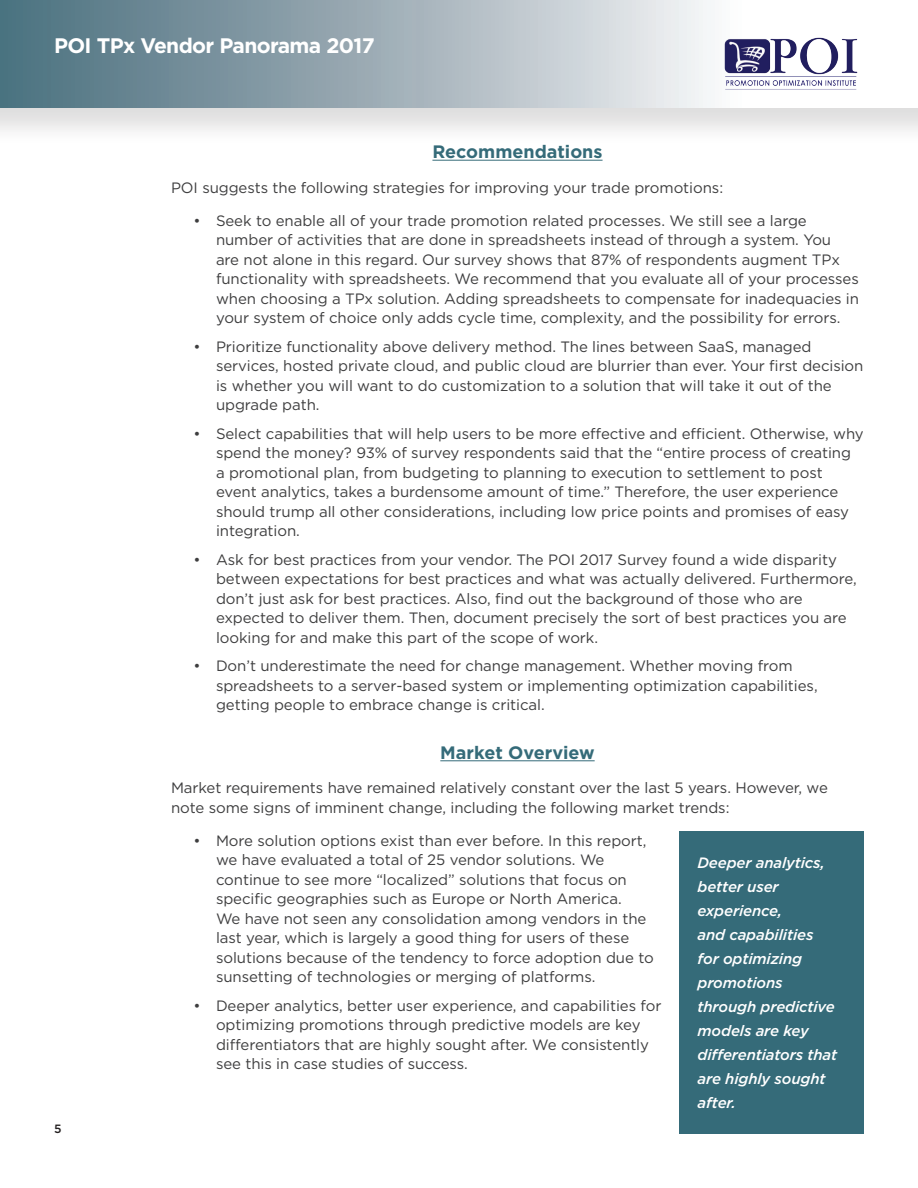
<style>
.page{position:relative;width:918px;height:1188px;background:#fff}
.page>*{position:absolute;margin:0;border:0;box-sizing:border-box;transform-origin:0 0}
.t1{font:700 21px "Gotham";letter-spacing:-.03em;color:#fff}
.Subhead{font:700 18px "Gotham";color:#356b79}
.Body_Text{font:15px/19.5px "Gotham";letter-spacing:-.005em;color:#3e3e3f}
.Callout{font:italic 500 15px/24px "Gotham";letter-spacing:-.01em;color:#fff}
.t2{font:500 12px "Gotham";color:#231f20}
</style>
<div class="page">
<div style="left:0;top:0;width:918px;height:146px;background:#231f20;opacity:.15"></div>
<div style="left:0;top:0;width:918px;height:108px;background:linear-gradient(to right,#4b6d7c,#fff)"></div>
<img style="left:720px;top:36px;width:144px;height:56px">
<hr style="left:432px;top:160px;width:171px;height:1px;background:#356b79">
<hr style="left:440px;top:760px;width:155px;height:1px;background:#356b79">
<div style="left:680px;top:832px;width:184px;height:302px;background:#356b79"></div>
<h1 class="t1" style="left:54px;top:31px;width:322px">POI TPx Vendor Panorama 2017</h1>
<p class="t2" style="left:54px;top:1121px;width:9px">5</p>
<p class="Subhead" style="left:432px;top:140px;width:172px">Recommendations</p>
<p class="Body_Text" style="left:171px;top:178px;width:554px">POI suggests the following strategies for improving your trade promotions:</p>
<p class="Body_Text" style="left:216px;top:211px;width:645px;text-indent:-22px">• Seek to enable all of your trade promotion related processes. We still see a large number of activities that are done in spreadsheets instead of through a system. You<br>are not alone in this regard. Our survey shows that 87% of respondents augment TPx functionality with spreadsheets. We recommend that you evaluate all of your processes when choosing a TPx solution. Adding spreadsheets to compensate for inadequacies in your system of choice only adds cycle time, complexity, and the possibility for errors.</p>
<p class="Body_Text" style="left:216px;top:337px;width:649px;text-indent:-22px">• Prioritize functionality above delivery method. The lines between SaaS, managed services, hosted private cloud, and public cloud are blurrier than ever. Your first decision is whether you will want to do customization to a solution that will take it out of the upgrade path.</p>
<p class="Body_Text" style="left:216px;top:424px;width:649px;text-indent:-22px">• Select capabilities that will help users to be more effective and efficient. Otherwise, why spend the money? 93% of survey respondents said that the “entire process of creating<br>a promotional plan, from budgeting to planning to execution to settlement to post event analytics, takes a burdensome amount of time.” Therefore, the user experience should trump all other considerations, including low price points and promises of easy integration.</p>
<p class="Body_Text" style="left:216px;top:550px;width:642px;text-indent:-22px">• Ask for best practices from your vendor. The POI 2017 Survey found a wide disparity between expectations for best practices and what was actually delivered. Furthermore, don’t just ask for best practices. Also, find out the background of those who are expected to deliver them. Then, document precisely the sort of best practices you are looking for and make this part of the scope of work.</p>
<p class="Body_Text" style="left:216px;top:656px;width:603px;text-indent:-22px">• Don’t underestimate the need for change management. Whether moving from spreadsheets to a server-based system or implementing optimization capabilities, getting people to embrace change is critical.</p>
<p class="Subhead" style="left:440px;top:741px;width:156px">Market Overview</p>
<p class="Body_Text" style="left:171px;top:778px;width:658px">Market requirements have remained relatively constant over the last 5 years. However, we note some signs of imminent change, including the following market trends:</p>
<p class="Body_Text" style="left:216px;top:831px;width:439px;text-indent:-22px">• More solution options exist than ever before. In this report, we have evaluated a total of 25 vendor solutions. We continue to see more “localized” solutions that focus on specific geographies such as Europe or North America.<br>We have not seen any consolidation among vendors in the last year, which is largely a good thing for users of these solutions because of the tendency to force adoption due to sunsetting of technologies or merging of platforms.</p>
<p class="Body_Text" style="left:216px;top:996px;width:447px;text-indent:-22px">• Deeper analytics, better user experience, and capabilities for optimizing promotions through predictive models are key differentiators that are highly sought after. We consistently see this in case studies of success.</p>
<p class="Callout" style="left:698px;top:850px;width:141px">Deeper analytics, better user experience,<br>and capabilities for optimizing promotions through predictive models are key differentiators that are highly sought after.</p>
</div>
